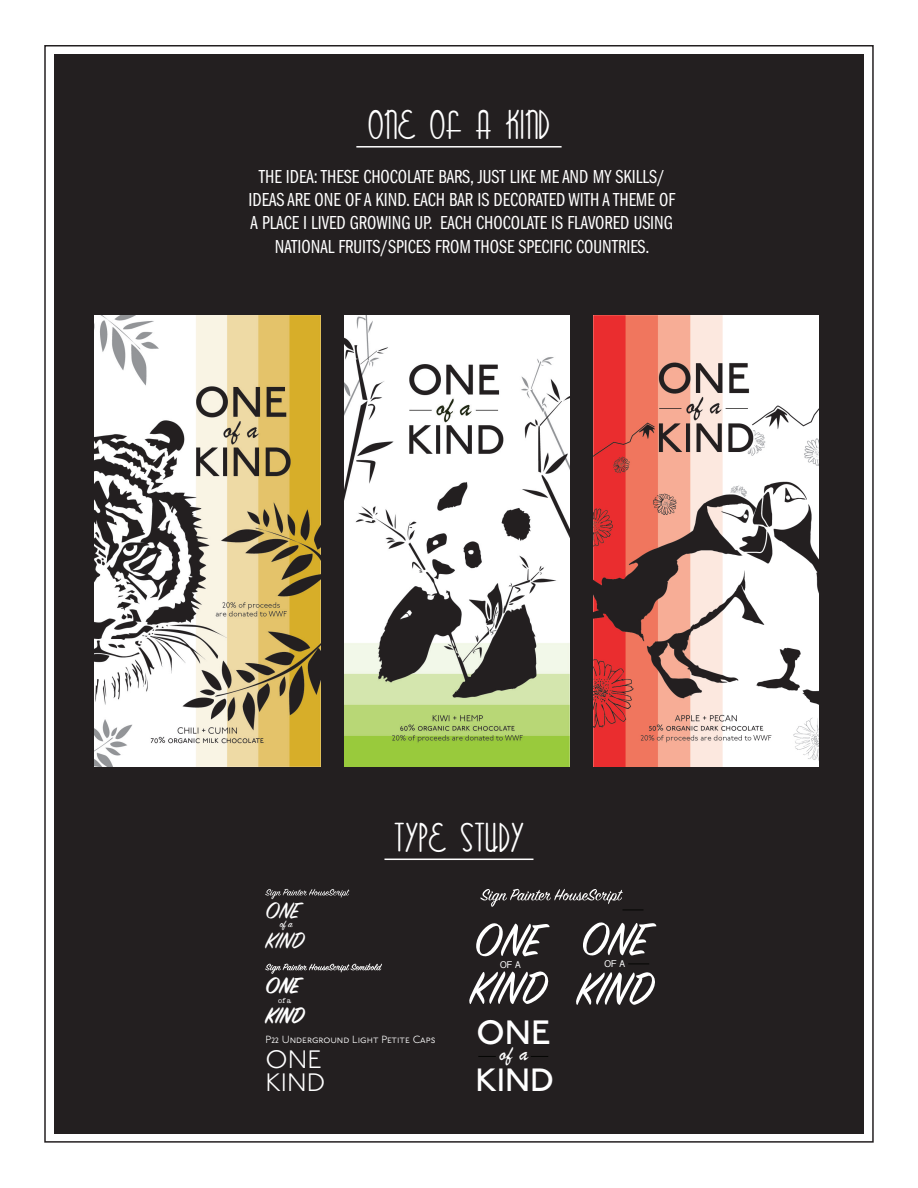
<style>
.page{position:relative;width:918px;height:1188px;background:#fff}
.page>*{position:absolute;margin:0;border:0;box-sizing:border-box;transform-origin:0 0}
.t1{font:51px/48px "Sign Painter House Script";color:#fff}
.t2{font:48px "Bittersweet NF";color:#fff}
.t3{font:33.6px "P22 Underground S Cp";color:#fff}
.t4{font:32.25px "P22 Underground S Cp";color:#fff}
.t5{font:600 25.2px "Sign Painter House Script";color:#fff}
.t6{font:25.2px/30.3px "Sign Painter House Script";color:#fff}
.t7{font:25.2px/23px "P22 Underground Lt P";color:#fff}
.t8{font:21.75px "Brush Script";color:#fff}
.t9{font:19.5px/23.4px "Franklin Gothic LT Pro Bk Cm";color:#fff;text-align:center}
.t10{font:10.35px "P22 Underground Lt P";color:#fff}
.t11{font:10.35px "Sign Painter House Script";color:#fff}
.t12{font:700 9px "Shree Dev 0714";color:#fff}
.t13{font:7.35px "American Typewriter";color:#fff}
</style>
<div class="page">
<div style="left:54px;top:54px;width:810px;height:1080px;background:#231f20"></div>
<hr style="left:356px;top:146px;width:206px;height:2px;background:#fff">
<hr style="left:384px;top:859px;width:149px;height:1px;background:#fff">
<img style="left:593px;top:316px;width:226px;height:450px">
<img style="left:344px;top:316px;width:226px;height:450px">
<img style="left:95px;top:316px;width:225px;height:450px">
<svg style="left:265px;top:889px;width:85px;height:10px"></svg>
<svg style="left:265px;top:963px;width:117px;height:11px"></svg>
<svg style="left:480px;top:889px;width:163px;height:22px"></svg>
<svg style="left:629px;top:964px;width:20px;height:1px"></svg>
<svg style="left:531px;top:1056px;width:17px;height:1px"></svg>
<svg style="left:478px;top:1056px;width:18px;height:1px"></svg>
<p class="t2" style="left:368px;top:97px;width:184px">ONE OF A KIND</p>
<p class="t9" style="left:248px;top:165px;width:428px">THE IDEA: THESE CHOCOLATE BARS, JUST LIKE ME AND MY SKILLS/ IDEAS ARE ONE OF A KIND. EACH BAR IS DECORATED WITH A THEME OF A PLACE I LIVED GROWING UP. EACH CHOCOLATE IS FLAVORED USING NATIONAL FRUITS/SPICES FROM THOSE SPECIFIC COUNTRIES.</p>
<p class="t2" style="left:394px;top:809px;width:132px">TYPE STUDY</p>
<p class="t6" style="left:266px;top:897px;width:40px">ONE<br>KIND</p>
<p class="t11" style="left:280px;top:918px;width:14px">of a</p>
<p class="t5" style="left:266px;top:970px;width:36px">ONE</p>
<p class="t13" style="left:278px;top:995px;width:14px">of a</p>
<p class="t5" style="left:266px;top:1000px;width:40px">KIND</p>
<p class="t7" style="left:266px;top:1049px;width:61px">ONE<br>KIND</p>
<p class="t10" style="left:266px;top:1034px;width:171px">P22 Underground Light Petite Caps</p>
<h1 class="t1" style="left:470px;top:921px;width:78px">ONE<br>KIND</h1>
<p class="t12" style="left:500px;top:959px;width:22px">OF A</p>
<h3 class="t3" style="left:476px;top:1014px;width:76px">ONE</h3>
<h3 class="t4" style="left:476px;top:1062px;width:80px">KIND</h3>
<p class="t8" style="left:500px;top:1039px;width:30px">of a</p>
<h1 class="t1" style="left:577px;top:919px;width:78px;line-height:49.7px">ONE<br>KIND</h1>
<p class="t12" style="left:605px;top:959px;width:22px">OF A</p>
</div>
